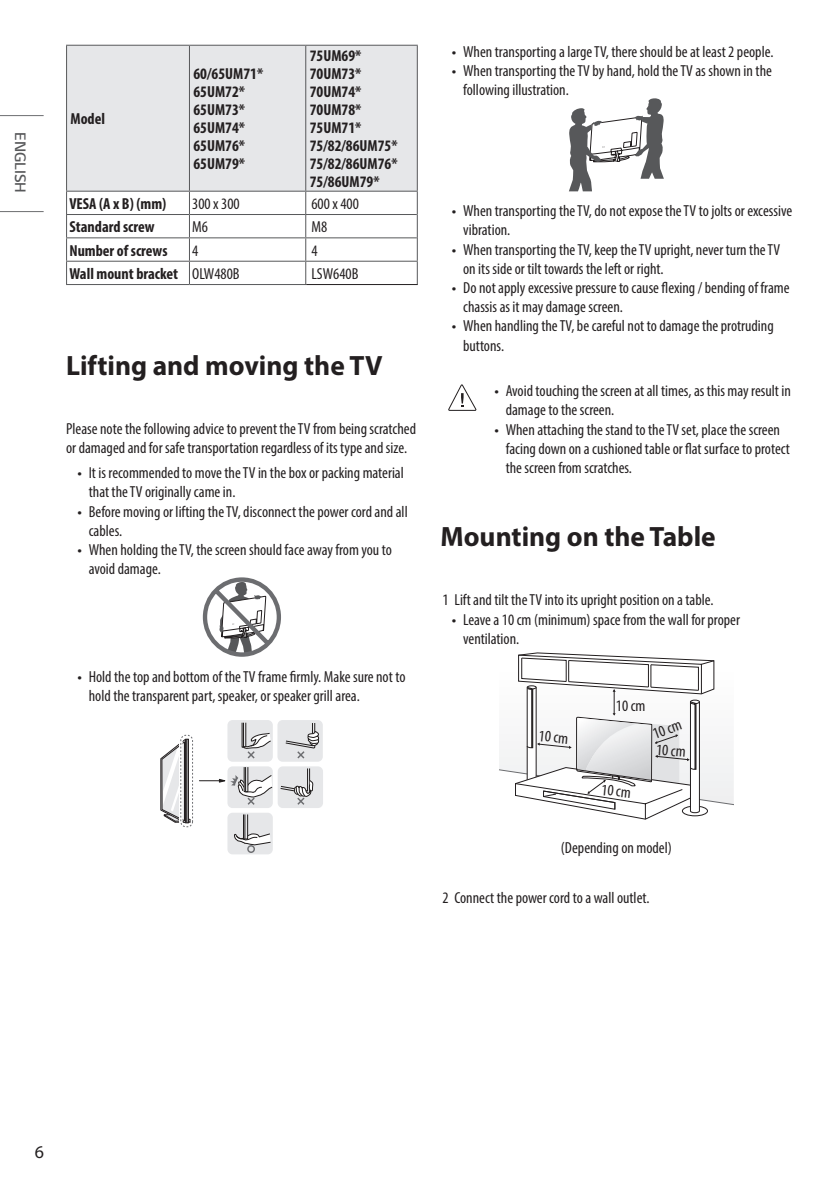
<style>
.page{position:relative;width:837px;height:1190px;background:#fff}
.page>*{position:absolute;margin:0;border:0;box-sizing:border-box;transform-origin:0 0}
.t1{font:700 28px "Myriad Pro";color:#231f20}
.t2{font:18px "Myriad Pro";color:#231f20}
.t3{font:condensed 16px/19.2px "Myriad Pro";color:#231f20}
.t4{font:700 condensed 16px/18px "Myriad Pro";color:#231f20}
.t5{font:300 16px "LG Smart";color:#57585a}
.s1{font-weight:400}
.s2{font-family:"LG Smart";font-stretch:normal}
</style>
<div class="page">
<hr style="left:0;top:115px;width:44px;height:1px;background:#6c6d70">
<hr style="left:0;top:211px;width:44px;height:1px;background:#6c6d70">
<div style="left:67px;top:46px;width:350px;height:145px;background:#e6e7e9"></div>
<hr style="left:306px;top:191px;width:112px;height:1px;background:#57585a">
<hr style="left:306px;top:214px;width:111px;height:1px;background:#57585a">
<hr style="left:306px;top:237px;width:111px;height:1px;background:#57585a">
<hr style="left:66px;top:46px;width:1px;height:145px;background:#57585a">
<hr style="left:66px;top:45px;width:123px;height:1px;background:#57585a">
<hr style="left:189px;top:45px;width:117px;height:1px;background:#57585a">
<hr style="left:66px;top:284px;width:123px;height:1px;background:#57585a">
<hr style="left:189px;top:46px;width:1px;height:145px;background:#57585a">
<hr style="left:305px;top:46px;width:1px;height:145px;background:#57585a">
<hr style="left:417px;top:46px;width:1px;height:145px;background:#57585a">
<hr style="left:189px;top:191px;width:117px;height:1px;background:#57585a">
<hr style="left:189px;top:214px;width:117px;height:1px;background:#57585a">
<hr style="left:189px;top:237px;width:117px;height:1px;background:#57585a">
<svg style="left:66px;top:192px;width:1px;height:92px"></svg>
<hr style="left:189px;top:261px;width:117px;height:1px;background:#57585a">
<svg style="left:189px;top:192px;width:1px;height:92px"></svg>
<hr style="left:66px;top:191px;width:123px;height:1px;background:#57585a">
<hr style="left:306px;top:45px;width:112px;height:1px;background:#57585a">
<hr style="left:66px;top:214px;width:123px;height:1px;background:#57585a">
<hr style="left:66px;top:237px;width:123px;height:1px;background:#57585a">
<hr style="left:66px;top:261px;width:123px;height:1px;background:#57585a">
<svg style="left:417px;top:192px;width:1px;height:92px"></svg>
<hr style="left:189px;top:284px;width:117px;height:1px;background:#57585a">
<hr style="left:306px;top:261px;width:112px;height:1px;background:#57585a">
<svg style="left:305px;top:192px;width:1px;height:92px"></svg>
<hr style="left:306px;top:284px;width:112px;height:1px;background:#231f20">
<svg style="left:203px;top:577px;width:78px;height:80px"></svg>
<div style="left:278px;top:766px;width:45px;height:42px;background:#e6e7e9;border-radius:5px"></div>
<div style="left:227px;top:813px;width:46px;height:41px;background:#e6e7e9;border-radius:5px"></div>
<div style="left:227px;top:720px;width:46px;height:42px;background:#e6e7e9;border-radius:5px"></div>
<div style="left:277px;top:720px;width:46px;height:42px;background:#e6e7e9;border-radius:5px"></div>
<div style="left:247px;top:845px;width:8px;height:8px;border:1px solid #6c6d70;border-radius:50%"></div>
<svg style="left:160px;top:722px;width:159px;height:123px"></svg>
<svg style="left:569px;top:98px;width:94px;height:93px"></svg>
<svg style="left:448px;top:384px;width:28px;height:27px"></svg>
<svg style="left:499px;top:652px;width:234px;height:167px"></svg>
<p class="t5" style="left:31px;top:132px;width:62px;rotate:90deg">ENGLISH</p>
<p class="t4" style="left:71px;top:110px;width:36px">Model</p>
<p class="t4" style="left:193px;top:65px;width:71px">60/65UM71*<br>65UM72*<br>65UM73*<br>65UM74*<br>65UM76*<br>65UM79*</p>
<p class="t4" style="left:310px;top:47px;width:89px">75UM69*<br>70UM73*<br>70UM74*<br>70UM78*<br>75UM71*<br>75/82/86UM75*<br>75/82/86UM76*<br>75/86UM79*</p>
<p class="t4" style="left:69px;top:194px;width:98px">VESA (A x B) (mm)</p>
<p class="t3" style="left:192px;top:194px;width:49px">300 x 300</p>
<p class="t3" style="left:311px;top:194px;width:49px">600 x 400</p>
<p class="t4" style="left:69px;top:218px;width:87px">Standard screw</p>
<p class="t3" style="left:192px;top:217px;width:17px">M6</p>
<p class="t3" style="left:311px;top:217px;width:17px">M8</p>
<p class="t4" style="left:69px;top:241px;width:100px">Number of screws</p>
<p class="t3" style="left:192px;top:240px;width:8px">4</p>
<p class="t3" style="left:311px;top:240px;width:8px">4</p>
<p class="t4" style="left:69px;top:264px;width:172px">Wall mount bracket <span class="s1">OLW480B</span></p>
<p class="t3" style="left:311px;top:264px;width:48px">LSW640B</p>
<h1 class="t1" style="left:66px;top:347px;width:318px">Lifting and moving the TV</h1>
<p class="t3" style="left:66px;top:419px;width:351px">Please note the following advice to prevent the TV from being scratched or damaged and for safe transportation regardless of its type and size.</p>
<p class="t3" style="left:89px;top:463px;width:316px;text-indent:-11px"><span class="s2">•</span> It is recommended to move the TV in the box or packing material that the TV originally came in.</p>
<p class="t3" style="left:89px;top:501px;width:320px;text-indent:-11px"><span class="s2">•</span> Before moving or lifting the TV, disconnect the power cord and all cables.</p>
<p class="t3" style="left:89px;top:540px;width:304px;text-indent:-11px"><span class="s2">•</span> When holding the TV, the screen should face away from you to avoid damage.</p>
<p class="t3" style="left:89px;top:666px;width:318px;text-indent:-11px"><span class="s2">•</span> Hold the top and bottom of the TV frame firmly. Make sure not to hold the transparent part, speaker, or speaker grill area.</p>
<p class="t3" style="left:452px;top:42px;width:323px"><span class="s2">•</span> When transporting a large TV, there should be at least 2 people.</p>
<p class="t3" style="left:463px;top:61px;width:310px;text-indent:-11px"><span class="s2">•</span> When transporting the TV by hand, hold the TV as shown in the following illustration.</p>
<p class="t3" style="left:463px;top:201px;width:330px;text-indent:-11px"><span class="s2">•</span> When transporting the TV, do not expose the TV to jolts or excessive vibration.</p>
<p class="t3" style="left:463px;top:240px;width:318px;text-indent:-11px"><span class="s2">•</span> When transporting the TV, keep the TV upright, never turn the TV on its side or tilt towards the left or right.</p>
<p class="t3" style="left:463px;top:278px;width:328px;text-indent:-11px"><span class="s2">•</span> Do not apply excessive pressure to cause flexing / bending of frame chassis as it may damage screen.</p>
<p class="t3" style="left:463px;top:316px;width:312px;text-indent:-11px"><span class="s2">•</span> When handling the TV, be careful not to damage the protruding buttons.</p>
<p class="t3" style="left:505px;top:380px;width:286px;text-indent:-11px"><span class="s2">•</span> Avoid touching the screen at all times, as this may result in damage to the screen.</p>
<p class="t3" style="left:505px;top:420px;width:286px;text-indent:-11px"><span class="s2">•</span> When attaching the stand to the TV set, place the screen facing down on a cushioned table or flat surface to protect the screen from scratches.</p>
<h1 class="t1" style="left:440px;top:519px;width:277px">Mounting on the Table</h1>
<p class="t3" style="left:442px;top:590px;width:272px">1 Lift and tilt the TV into its upright position on a table.</p>
<p class="t3" style="left:463px;top:609px;width:278px;text-indent:-11px"><span class="s2">•</span> Leave a 10 cm (minimum) space from the wall for proper ventilation.</p>
<p class="t3" style="left:540px;top:725px;width:31px;rotate:6deg">10 cm</p>
<p class="t3" style="left:616px;top:696px;width:31px">10 cm</p>
<p class="t3" style="left:649px;top:725px;width:31px;rotate:-20deg">10 cm</p>
<p class="t3" style="left:602px;top:779px;width:31px;rotate:6deg">10 cm</p>
<p class="t3" style="left:657px;top:739px;width:31px;rotate:5deg">10 cm</p>
<p class="t3" style="left:560px;top:838px;width:112px">(Depending on model)</p>
<p class="t3" style="left:442px;top:888px;width:208px">2 Connect the power cord to a wall outlet.</p>
<p class="t2" style="left:35px;top:1141px;width:11px">6</p>
</div>
